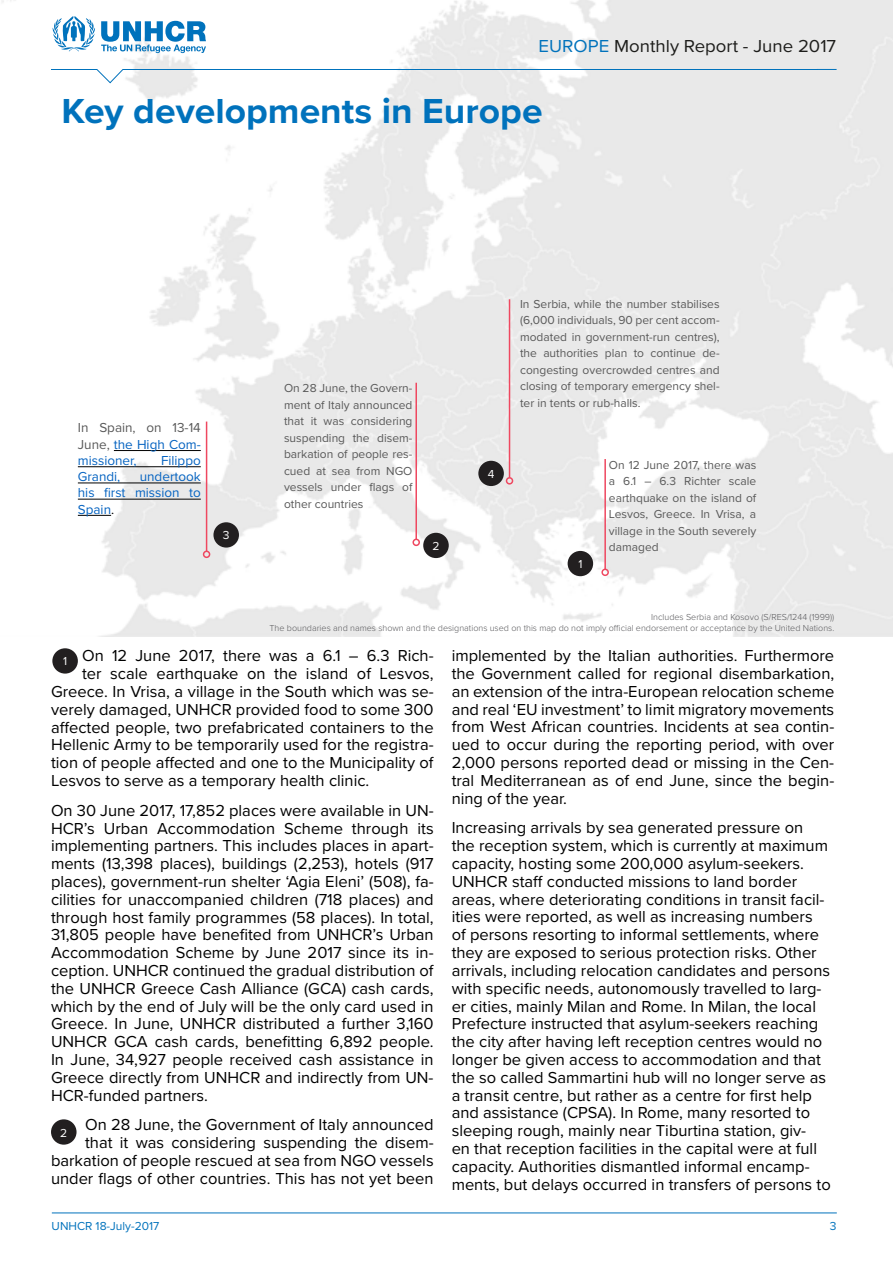
<style>
.page{position:relative;width:893px;height:1263px;background:#fff}
.page>*{position:absolute;margin:0;border:0;box-sizing:border-box;transform-origin:0 0}
.t1{font:700 36px "Proxima Nova";color:#0072bc}
.t2{font:18px "Proxima Nova";color:#1d1d1b}
.t3{font:16.5px/17.9px "Proxima Nova";color:#000;text-align:justify}
.t4{font:13.5px/16.4px "Proxima Nova";color:#0563c1;text-align:justify}
.t5{font:12px/16.5px "Proxima Nova";color:#595959;text-align:justify}
.t6{font:12px "Proxima Nova";color:#0072bc}
.t7{font:12px "Proxima Nova";color:#fff}
.t8{font:300 9px/10.8px "Proxima Nova";color:#59595c;text-align:right}
.s1{color:#0072bc}
.s2{color:#595959}
.s3{color:#000}
</style>
<div class="page">
<img style="left:2px;top:0;width:891px;height:636px">
<hr style="left:604px;top:459px;width:2px;height:110px;background:#ef4860">
<div style="left:601px;top:569px;width:8px;height:7px;border:2px solid #ef4860;border-radius:50%"></div>
<div style="left:568px;top:551px;width:25px;height:25px;background:#221f20;border-radius:50%"></div>
<div style="left:423px;top:533px;width:26px;height:25px;background:#221f20;border-radius:50%"></div>
<div style="left:478px;top:461px;width:26px;height:25px;background:#221f20;border-radius:50%"></div>
<hr style="left:415px;top:383px;width:2px;height:156px;background:#ef4860">
<div style="left:412px;top:539px;width:8px;height:7px;border:2px solid #ef4860;border-radius:50%"></div>
<hr style="left:509px;top:299px;width:1px;height:179px;background:#ef4860">
<div style="left:506px;top:477px;width:7px;height:8px;border:2px solid #ef4860;border-radius:50%"></div>
<div style="left:51px;top:1119px;width:26px;height:26px;background:#221f20;border-radius:50%"></div>
<div style="left:213px;top:522px;width:26px;height:26px;background:#221f20;border-radius:50%"></div>
<hr style="left:206px;top:422px;width:1px;height:129px;background:#ef4860">
<div style="left:203px;top:551px;width:7px;height:7px;border:2px solid #ef4860;border-radius:50%"></div>
<hr style="left:114px;top:450px;width:87px;height:1px;background:#000">
<hr style="left:78px;top:466px;width:123px;height:1px;background:#000">
<hr style="left:78px;top:483px;width:123px;height:1px;background:#000">
<hr style="left:78px;top:499px;width:123px;height:1px;background:#000">
<hr style="left:78px;top:515px;width:33px;height:1px;background:#000">
<div style="left:52px;top:648px;width:26px;height:26px;background:#221f20;border-radius:50%"></div>
<hr style="left:52px;top:1212px;width:785px;height:1px;background:#0072bc">
<svg style="left:52px;top:16px;width:785px;height:68px"></svg>
<p class="t2" style="left:539px;top:32px;width:299px"><span class="s1">EUROPE</span> Monthly Report - June 2017</p>
<h1 class="t1" style="left:61px;top:84px;width:483px">Key developments in Europe</h1>
<p class="t4" style="left:78px;top:419px;width:124px"><span class="s2">In Spain, on 13-14<br>June,</span> the High Com&shy;missioner,</p>
<p class="t4" style="left:161px;top:452px;width:41px">Filippo</p>
<p class="t4" style="left:78px;top:468px;width:44px">Grandi,</p>
<p class="t4" style="left:78px;top:468px;width:124px;text-indent:62px">undertook his first mission to Spain<span class="s3">.</span></p>
<p class="t7" style="left:223px;top:526px;width:8px">3</p>
<p class="t5" style="left:284px;top:379px;width:130px">On 28 June, the Govern&shy;ment of Italy announced that it was considering suspending the disem&shy;barkation of people res&shy;cued at sea from NGO vessels under flags of other countries</p>
<p class="t7" style="left:432px;top:537px;width:9px">2</p>
<p class="t5" style="left:520px;top:295px;width:201px">In Serbia, while the number stabilises (6,000 individuals, 90 per cent accom&shy;modated in government-run centres), the authorities plan to continue de&shy;congesting overcrowded centres and closing of temporary emergency shel&shy;ter in tents or rub-halls.</p>
<p class="t7" style="left:488px;top:465px;width:8px">4</p>
<p class="t5" style="left:609px;top:456px;width:149px">On 12 June 2017, there was a 6.1 – 6.3 Richter scale earthquake on the island of Lesvos, Greece. In Vrisa, a village in the South severely damaged</p>
<p class="t7" style="left:578px;top:555px;width:6px">1</p>
<p class="t8" style="left:270px;top:611px;width:566px">Includes Serbia and Kosovo (S/RES/1244 (1999))<br>The boundaries and names shown and the designations used on this map do not imply official endorsement or acceptance by the United Nations.</p>
<p class="t3" style="left:82px;top:646px;width:353px">On 12 June 2017, there was a 6.1 – 6.3 Rich-</p>
<p class="t3" style="left:82px;top:664px;width:353px">ter scale earthquake on the island of Lesvos,</p>
<p class="t3" style="left:51px;top:682px;width:384px">Greece. In Vrisa, a village in the South which was se-</p>
<p class="t3" style="left:51px;top:699px;width:384px">verely damaged, UNHCR provided food to some 300</p>
<p class="t3" style="left:51px;top:717px;width:384px">affected people, two prefabricated containers to the</p>
<p class="t3" style="left:51px;top:735px;width:384px">Hellenic Army to be temporarily used for the registra-</p>
<p class="t3" style="left:51px;top:753px;width:384px">tion of people affected and one to the Municipality of</p>
<p class="t3" style="left:51px;top:771px;width:320px">Lesvos to serve as a temporary health clinic.</p>
<p class="t3" style="left:51px;top:800px;width:384px">On 30 June 2017, 17,852 places were available in UN-HCR’s Urban Accommodation Scheme through its implementing partners. This includes places in apart&shy;ments (13,398 places), buildings (2,253), hotels (917 places), government-run shelter ‘Agia Eleni’ (508), fa&shy;cilities for unaccompanied children (718 places) and through host family programmes (58 places). In total, 31,805 people have benefited from UNHCR’s Urban Accommodation Scheme by June 2017 since its in&shy;ception. UNHCR continued the gradual distribution of the UNHCR Greece Cash Alliance (GCA) cash cards, which by the end of July will be the only card used in Greece. In June, UNHCR distributed a further 3,160<br>UNHCR GCA cash cards, benefitting 6,892 people.<br>In June, 34,927 people received cash assistance in Greece directly from UNHCR and indirectly from UN-HCR-funded partners.</p>
<p class="t3" style="left:51px;top:1115px;width:384px;text-align:right">On 28 June, the Government of Italy announced<br>that it was considering suspending the disem&shy;barkation of people rescued at sea from NGO vessels under flags of other countries. This has not yet been</p>
<p class="t7" style="left:63px;top:652px;width:6px">1</p>
<p class="t7" style="left:60px;top:1123px;width:9px">2</p>
<p class="t3" style="left:452px;top:646px;width:384px">implemented by the Italian authorities. Furthermore the Government called for regional disembarkation, an extension of the intra-European relocation scheme and real ‘EU investment’ to limit migratory movements from West African countries. Incidents at sea contin&shy;ued to occur during the reporting period, with over 2,000 persons reported dead or missing in the Cen&shy;tral Mediterranean as of end June, since the begin&shy;ning of the year.</p>
<p class="t3" style="left:452px;top:818px;width:381px;text-align:left">Increasing arrivals by sea generated pressure on<br>the reception system, which is currently at maximum capacity, hosting some 200,000 asylum-seekers.<br>UNHCR staff conducted missions to land border areas, where deteriorating conditions in transit facil&shy;ities were reported, as well as increasing numbers of persons resorting to informal settlements, where they are exposed to serious protection risks. Other arrivals, including relocation candidates and persons with specific needs, autonomously travelled to larg&shy;er cities, mainly Milan and Rome. In Milan, the local Prefecture instructed that asylum-seekers reaching the city after having left reception centres would no longer be given access to accommodation and that the so called Sammartini hub will no longer serve as a transit centre, but rather as a centre for first help and assistance (CPSA). In Rome, many resorted to sleeping rough, mainly near Tiburtina station, giv-<br>en that reception facilities in the capital were at full capacity. Authorities dismantled informal encamp&shy;ments, but delays occurred in transfers of persons to</p>
<p class="t6" style="left:52px;top:1217px;width:109px">UNHCR 18-July-2017</p>
<p class="t6" style="left:830px;top:1217px;width:8px">3</p>
</div>
